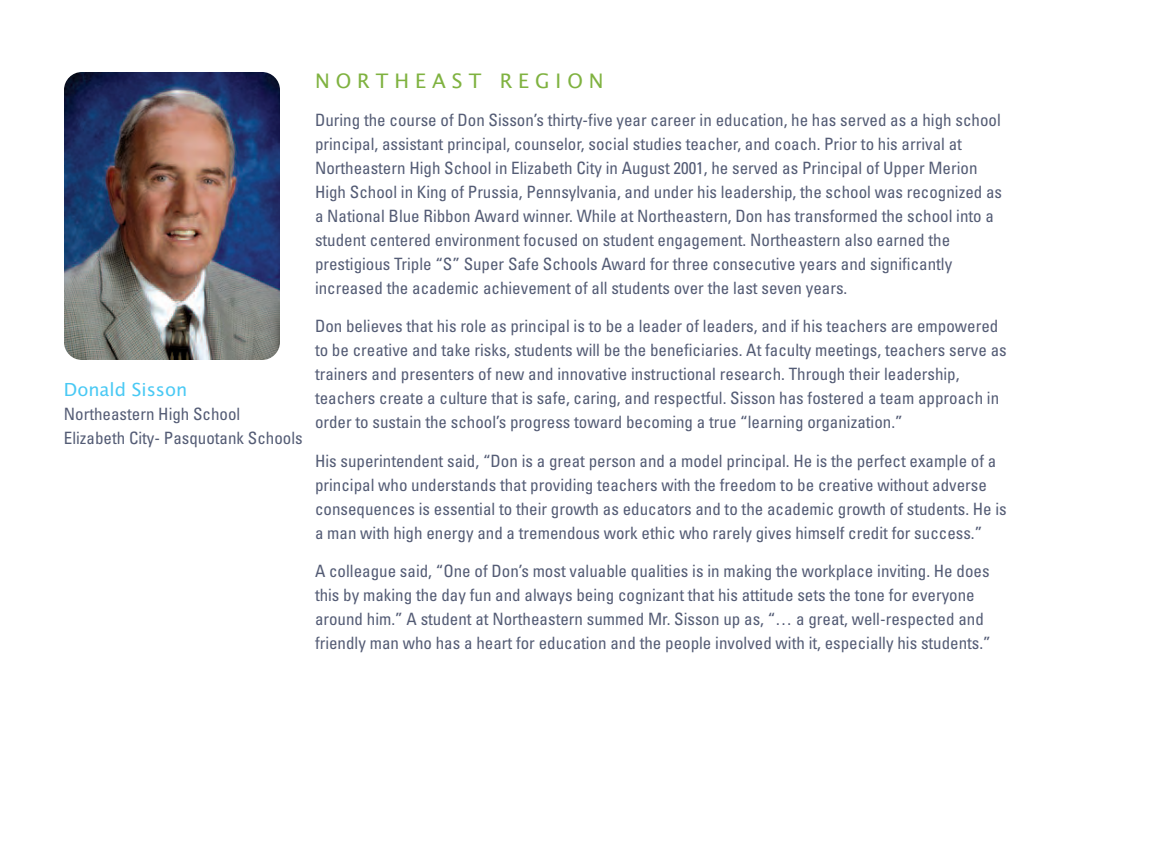
<style>
.page{position:relative;width:1152px;height:864px;background:#fff}
.page>*{position:absolute;margin:0;border:0;box-sizing:border-box;transform-origin:0 0}
.t1{font:20px "Lucida Grande";letter-spacing:.3em;color:#7fb240}
.t2{font:18px "Lucida Grande";color:#49c9f4}
.t3{font:condensed 17px/24px "Univers";color:#545c75}
</style>
<div class="page">
<img style="left:64px;top:72px;width:216px;height:288px;border-radius:18px">
<p class="t2" style="left:64px;top:379px;width:125px">Donald Sisson</p>
<p class="t3" style="left:64px;top:403px;width:240px">Northeastern High School<br>Elizabeth City- Pasquotank Schools</p>
<p class="t1" style="left:315px;top:69px;width:290px">NORTHEAST REGION</p>
<p class="t3" style="left:315px;top:109px;width:689px">During the course of Don Sisson’s thirty-five year career in education, he has served as a high school principal, assistant principal, counselor, social studies teacher, and coach. Prior to his arrival at Northeastern High School in Elizabeth City in August 2001, he served as Principal of Upper Merion High School in King of Prussia, Pennsylvania, and under his leadership, the school was recognized as a National Blue Ribbon Award winner. While at Northeastern, Don has transformed the school into a student centered environment focused on student engagement. Northeastern also earned the prestigious Triple “S” Super Safe Schools Award for three consecutive years and significantly increased the academic achievement of all students over the last seven years.</p>
<p class="t3" style="left:315px;top:316px;width:693px">Don believes that his role as principal is to be a leader of leaders, and if his teachers are empowered to be creative and take risks, students will be the beneficiaries. At faculty meetings, teachers serve as trainers and presenters of new and innovative instructional research. Through their leadership, teachers create a culture that is safe, caring, and respectful. Sisson has fostered a team approach in order to sustain the school’s progress toward becoming a true “learning organization.”</p>
<p class="t3" style="left:315px;top:450px;width:693px">His superintendent said, “Don is a great person and a model principal. He is the perfect example of a principal who understands that providing teachers with the freedom to be creative without adverse consequences is essential to their growth as educators and to the academic growth of students. He is a man with high energy and a tremendous work ethic who rarely gives himself credit for success.”</p>
<p class="t3" style="left:315px;top:561px;width:677px">A colleague said, “One of Don’s most valuable qualities is in making the workplace inviting. He does this by making the day fun and always being cognizant that his attitude sets the tone for everyone around him.” A student at Northeastern summed Mr. Sisson up as, “… a great, well-respected and friendly man who has a heart for education and the people involved with it, especially his students.”</p>
</div>
